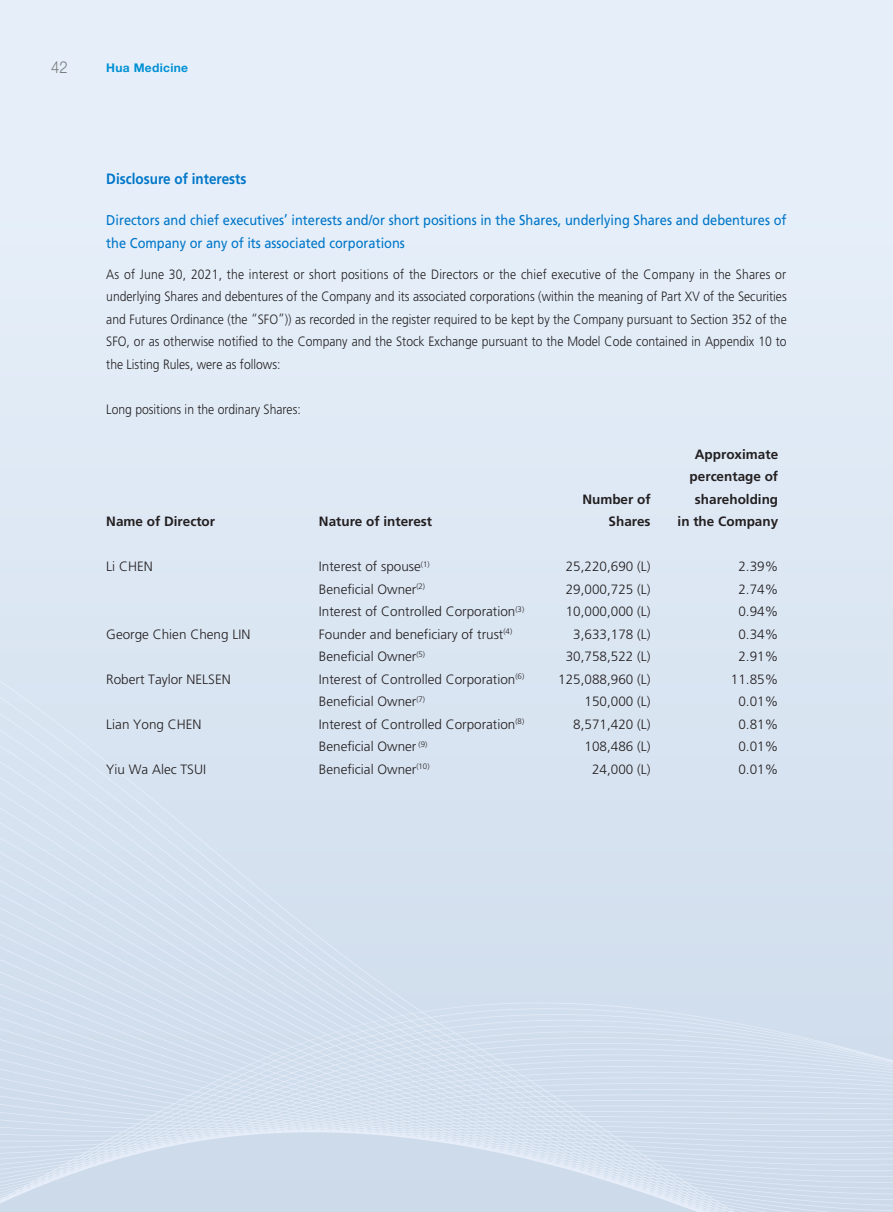
<style>
.page{position:relative;width:893px;height:1212px;background:#fff}
.page>*{position:absolute;margin:0;border:0;box-sizing:border-box;transform-origin:0 0}
.t1{font:300 16.5px "Helvetica Neue LT Std";color:#76787b;scale:.9 1}
.t2{font:700 15px "Frutiger LT Std";color:#0076c8;scale:.9 1}
.t3{font:14.25px/22.5px "Frutiger LT Std";color:#0076c8;scale:.9 1}
.t4{font:300 13.5px "Frutiger LT Std";color:#231f20}
.t5{font:300 13.5px/22.5px "Frutiger LT Std";color:#231f20;text-align:justify;scale:.9 1}
.t6{font:700 13.5px/22.5px "Frutiger LT Std";color:#231f20;text-align:right}
.t7{font:700 12px "Helvetica Neue LT Std";letter-spacing:.025em;color:#0090d4}
</style>
<div class="page">
<img style="left:0;top:0;width:893px;height:1212px">
<p class="t1" style="left:51px;top:57px;width:20px">42</p>
<p class="t7" style="left:106px;top:61px;width:83px">Hua Medicine</p>
<p class="t2" style="left:106px;top:169px;width:157px">Disclosure of interests</p>
<p class="t3" style="left:106px;top:209px;width:757px">Directors and chief executives’ interests and/or short positions in the Shares, underlying Shares and debentures of the Company or any of its associated corporations</p>
<p class="t5" style="left:106px;top:263px;width:757px">As of June 30, 2021, the interest or short positions of the Directors or the chief executive of the Company in the Shares or underlying Shares and debentures of the Company and its associated corporations (within the meaning of Part XV of the Securities and Futures Ordinance (the “SFO”)) as recorded in the register required to be kept by the Company pursuant to Section 352 of the SFO, or as otherwise notified to the Company and the Stock Exchange pursuant to the Model Code contained in Appendix 10 to the Listing Rules, were as follows:</p>
<p class="t5" style="left:106px;top:398px;width:218px">Long positions in the ordinary Shares:</p>
<p class="t6" style="left:106px;top:510px;width:110px">Name of Director</p>
<p class="t6" style="left:319px;top:510px;width:115px">Nature of interest</p>
<p class="t6" style="left:582px;top:488px;width:70px">Number of<br>Shares</p>
<p class="t6" style="left:678px;top:443px;width:102px">Approximate percentage of shareholding<br>in the Company</p>
<p class="t4" style="left:106px;top:559px;width:48px">Li CHEN</p>
<p class="t4" style="left:319px;top:559px;width:112px">Interest of spouse<sup>(1)</sup></p>
<p class="t4" style="left:566px;top:559px;width:86px">25,220,690 (L)</p>
<p class="t4" style="left:738px;top:559px;width:41px">2.39%</p>
<p class="t4" style="left:319px;top:581px;width:108px">Beneficial Owner<sup>(2)</sup></p>
<p class="t4" style="left:566px;top:581px;width:86px">29,000,725 (L)</p>
<p class="t4" style="left:738px;top:581px;width:41px">2.74%</p>
<p class="t4" style="left:319px;top:604px;width:207px">Interest of Controlled Corporation<sup>(3)</sup></p>
<p class="t4" style="left:566px;top:604px;width:86px">10,000,000 (L)</p>
<p class="t4" style="left:738px;top:604px;width:41px">0.94%</p>
<p class="t4" style="left:106px;top:626px;width:146px">George Chien Cheng LIN</p>
<p class="t4" style="left:319px;top:626px;width:195px">Founder and beneficiary of trust<sup>(4)</sup></p>
<p class="t4" style="left:573px;top:626px;width:79px">3,633,178 (L)</p>
<p class="t4" style="left:738px;top:626px;width:41px">0.34%</p>
<p class="t4" style="left:319px;top:649px;width:108px">Beneficial Owner<sup>(5)</sup></p>
<p class="t4" style="left:566px;top:649px;width:86px">30,758,522 (L)</p>
<p class="t4" style="left:738px;top:649px;width:41px">2.91%</p>
<p class="t4" style="left:106px;top:671px;width:126px">Robert Taylor NELSEN</p>
<p class="t4" style="left:319px;top:671px;width:207px">Interest of Controlled Corporation<sup>(6)</sup></p>
<p class="t4" style="left:558px;top:671px;width:94px">125,088,960 (L)</p>
<p class="t4" style="left:731px;top:671px;width:49px">11.85%</p>
<p class="t4" style="left:319px;top:694px;width:108px">Beneficial Owner<sup>(7)</sup></p>
<p class="t4" style="left:585px;top:694px;width:68px">150,000 (L)</p>
<p class="t4" style="left:738px;top:694px;width:41px">0.01%</p>
<p class="t4" style="left:106px;top:716px;width:97px">Lian Yong CHEN</p>
<p class="t4" style="left:319px;top:716px;width:207px">Interest of Controlled Corporation<sup>(8)</sup></p>
<p class="t4" style="left:573px;top:716px;width:79px">8,571,420 (L)</p>
<p class="t4" style="left:738px;top:716px;width:41px">0.81%</p>
<p class="t4" style="left:319px;top:739px;width:110px">Beneficial Owner <sup>(9)</sup></p>
<p class="t4" style="left:585px;top:739px;width:68px">108,486 (L)</p>
<p class="t4" style="left:738px;top:739px;width:41px">0.01%</p>
<p class="t4" style="left:106px;top:761px;width:101px">Yiu Wa Alec TSUI</p>
<p class="t4" style="left:319px;top:761px;width:112px">Beneficial Owner<sup>(10)</sup></p>
<p class="t4" style="left:592px;top:761px;width:60px">24,000 (L)</p>
<p class="t4" style="left:738px;top:761px;width:41px">0.01%</p>
</div>
